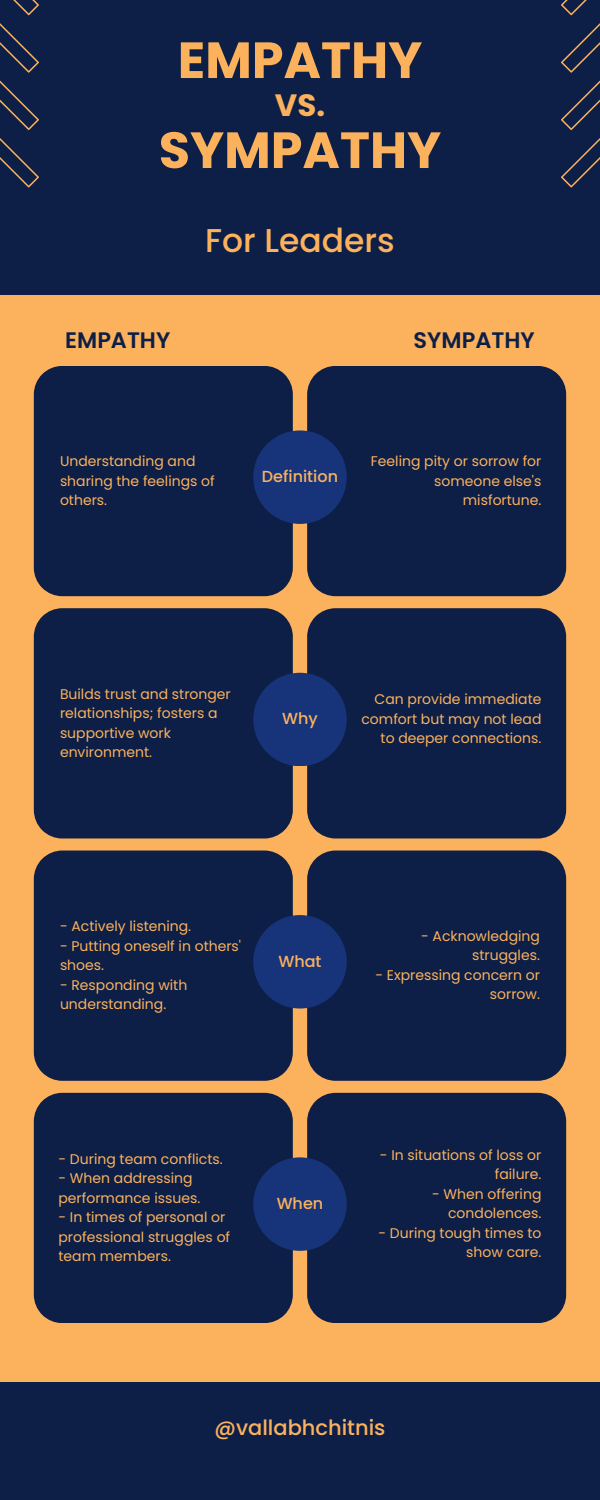
<style>
.page{position:relative;width:600px;height:1500px;background:#0d1f47}
.page>*{position:absolute;margin:0;border:0;box-sizing:border-box;transform-origin:0 0}
.t1{font:700 50.8px "Poppins";color:#fcb25d}
.t2{font:500 33px "Poppins";color:#fcb25d}
.t3{font:700 30.8px "Poppins";color:#fcb25d}
.t4{font:600 22.4px "Poppins";color:#0d1f47}
.t5{font:500 21px "Poppins";color:#fcb25d}
.t6{font:500 16px "Poppins";color:#fcb25d}
.t7{font:14px/19.5px "Poppins";color:#fcb25d;text-align:right}
</style>
<div class="page">
<div style="left:0;top:295px;width:600px;height:1086px;background:#fcb25d"></div>
<div style="left:34px;top:366px;width:259px;height:230px;background:#0d1f47"></div>
<div style="left:307px;top:366px;width:259px;height:230px;background:#0d1f47"></div>
<div style="left:253px;top:430px;width:94px;height:94px;background:#17347a;border-radius:50%"></div>
<div style="left:34px;top:608px;width:259px;height:231px;background:#0d1f47"></div>
<div style="left:307px;top:608px;width:259px;height:231px;background:#0d1f47"></div>
<div style="left:253px;top:673px;width:94px;height:93px;background:#17347a;border-radius:50%"></div>
<div style="left:34px;top:851px;width:259px;height:230px;background:#0d1f47"></div>
<div style="left:307px;top:851px;width:259px;height:230px;background:#0d1f47"></div>
<div style="left:253px;top:915px;width:94px;height:94px;background:#17347a;border-radius:50%"></div>
<div style="left:34px;top:1093px;width:259px;height:230px;background:#0d1f47"></div>
<div style="left:307px;top:1093px;width:259px;height:230px;background:#0d1f47"></div>
<div style="left:253px;top:1157px;width:94px;height:94px;background:#17347a;border-radius:50%"></div>
<svg style="left:561px;top:0;width:26px;height:15px"></svg>
<svg style="left:561px;top:23px;width:39px;height:50px"></svg>
<svg style="left:561px;top:81px;width:39px;height:49px"></svg>
<svg style="left:561px;top:138px;width:39px;height:49px"></svg>
<svg style="left:13px;top:0;width:26px;height:15px"></svg>
<svg style="left:0;top:23px;width:39px;height:50px"></svg>
<svg style="left:0;top:81px;width:39px;height:49px"></svg>
<svg style="left:0;top:138px;width:39px;height:49px"></svg>
<p class="t1" style="left:178px;top:25px;width:246px">EMPATHY</p>
<p class="t3" style="left:275px;top:83px;width:52px">VS.</p>
<p class="t1" style="left:159px;top:115px;width:284px">SYMPATHY</p>
<p class="t2" style="left:205px;top:217px;width:191px">For Leaders</p>
<h2 class="t4" style="left:65px;top:324px;width:107px">EMPATHY</h2>
<h3 class="t4" style="left:414px;top:324px;width:123px">SYMPATHY</h3>
<h3 class="t7" style="left:60px;top:451px;width:156px;text-align:left">Understanding and sharing the feelings of others.</h3>
<p class="t7" style="left:371px;top:451px;width:172px">Feeling pity or sorrow for someone else's misfortune.</p>
<p class="t6" style="left:262px;top:465px;width:78px">Definition</p>
<p class="t7" style="left:60px;top:684px;width:172px;text-align:left">Builds trust and stronger relationships; fosters a supportive work environment.</p>
<h5 class="t7" style="left:361px;top:690px;width:181px">Can provide immediate comfort but may not lead to deeper connections.</h5>
<p class="t6" style="left:282px;top:708px;width:37px">Why</p>
<p class="t7" style="left:60px;top:917px;width:133px">- Actively listening.</p>
<p class="t7" style="left:60px;top:936px;width:183px;text-align:left">- Putting oneself in others' shoes.</p>
<h5 class="t7" style="left:60px;top:975px;width:129px;text-align:left">- Responding with understanding.</h5>
<p class="t6" style="left:278px;top:950px;width:45px">What</p>
<p class="t7" style="left:421px;top:926px;width:120px">- Acknowledging struggles.</p>
<p class="t7" style="left:375px;top:965px;width:166px">- Expressing concern or sorrow.</p>
<p class="t7" style="left:59px;top:1149px;width:166px">- During team conflicts.</p>
<p class="t7" style="left:59px;top:1169px;width:143px;text-align:left">- When addressing performance issues.</p>
<p class="t7" style="left:59px;top:1208px;width:173px;text-align:left">- In times of personal or professional struggles of team members.</p>
<p class="t6" style="left:277px;top:1192px;width:48px">When</p>
<h5 class="t7" style="left:380px;top:1145px;width:163px">- In situations of loss or failure.</h5>
<p class="t7" style="left:432px;top:1184px;width:111px">- When offering condolences.</p>
<p class="t7" style="left:379px;top:1223px;width:164px">- During tough times to show care.</p>
<h1 class="t5" style="left:214px;top:1413px;width:173px">@vallabhchitnis</h1>
</div>
